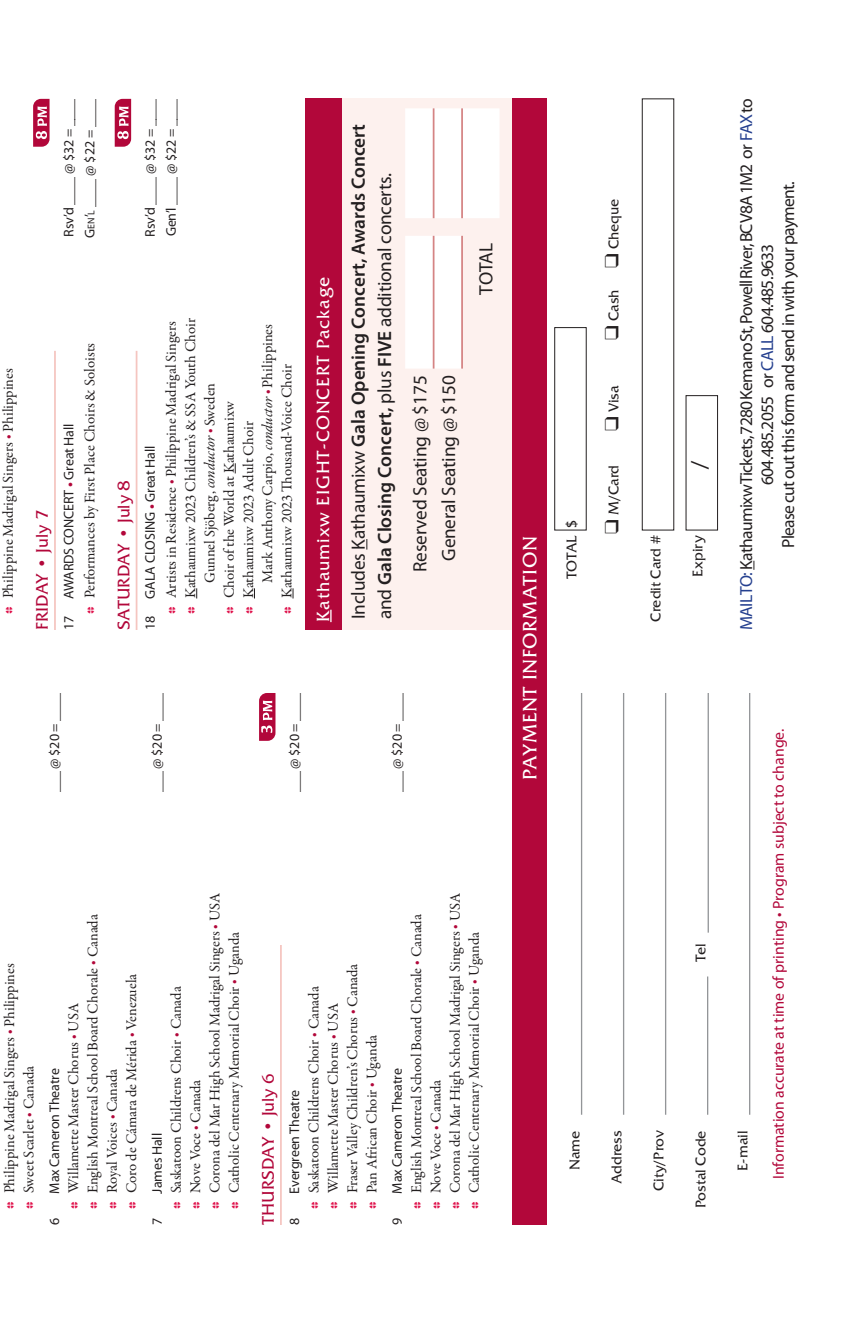
<style>
.page{position:relative;width:851px;height:1323px;background:#fff}
.page>*{position:absolute;margin:0;border:0;box-sizing:border-box;transform-origin:0 0}
.t1{font:21px "Friz Quadrata Std";color:#231f20}
.t2{font:600 19.25px/26.2px "Myriad Pro";color:#231f20}
.t3{font:19.25px/28.3px "Myriad Pro";letter-spacing:-.01em;color:#231f20;text-align:center}
.t4{font:19.25px "Friz Quadrata Std";letter-spacing:.025em;color:#fff}
.t5{font:17.5px/21px "Myriad Pro";letter-spacing:-.04em;color:#231f20;text-align:center}
.t6{font:17.5px "Friz Quadrata Std";letter-spacing:.05em;color:#fff}
.t7{font:16.62px "Friz Quadrata Std";color:#b2073a}
.t8{font:16.62px "Friz Quadrata Std";letter-spacing:-.02em;color:#b2073a}
.t9{font:15.75px "Myriad Pro";color:#b2073a}
.t10{font:14.88px/19.2px "Garamond Premr Pro";letter-spacing:-.005em;color:#231f20}
.t11{font:14px "Myriad Pro";letter-spacing:-.01em;color:#231f20}
.t12{font:14px "Friz Quadrata Std";color:#231f20}
.t13{font:14px "Myriad Pro";color:#231f20}
.s1{font-size:9.8px}
.s2{font-family:"Golden Cockerel Init Orn ITC";font-size:10.5px;color:#df134c}
.s3{font-size:10.5px;color:#b2073a}
.s4{font-size:17.5px;color:#b2073a}
.s5{font-style:italic}
.s6{font-weight:400}
.s7{color:#25408f}
</style>
<div class="page">
<div style="left:316px;top:98px;width:213px;height:532px;background:#fdf1ee"></div>
<div style="left:685px;top:395px;width:33px;height:136px;border:1px solid #231f20"></div>
<div style="left:641px;top:98px;width:33px;height:433px;border:1px solid #231f20"></div>
<div style="left:554px;top:327px;width:32px;height:204px;border:1px solid #231f20"></div>
<div style="left:512px;top:99px;width:34px;height:1126px;background:#b2073a"></div>
<hr style="left:581px;top:693px;width:1px;height:422px;background:#939598">
<hr style="left:623px;top:693px;width:1px;height:422px;background:#939598">
<hr style="left:665px;top:693px;width:1px;height:422px;background:#939598">
<hr style="left:707px;top:976px;width:1px;height:139px;background:#939598">
<hr style="left:707px;top:693px;width:1px;height:240px;background:#939598">
<hr style="left:749px;top:693px;width:1px;height:422px;background:#939598">
<svg style="left:405px;top:108px;width:94px;height:261px"></svg>
<hr style="left:432px;top:108px;width:2px;height:110px;background:#d58484">
<hr style="left:461px;top:108px;width:2px;height:110px;background:#d58484">
<hr style="left:461px;top:236px;width:2px;height:133px;background:#d58484">
<hr style="left:432px;top:236px;width:2px;height:133px;background:#d58484">
<hr style="left:280px;top:945px;width:2px;height:280px;background:#f5c5c0">
<svg style="left:259px;top:693px;width:16px;height:48px"></svg>
<hr style="left:54px;top:351px;width:2px;height:279px;background:#f5c5c0">
<hr style="left:136px;top:351px;width:1px;height:279px;background:#f5c5c0">
<svg style="left:33px;top:99px;width:17px;height:48px"></svg>
<svg style="left:115px;top:99px;width:16px;height:48px"></svg>
<div style="left:305px;top:99px;width:36px;height:531px;background:#b2073a"></div>
<svg style="left:330px;top:610px;width:1px;height:12px"></svg>
<p class="t11" style="left:61px;top:237px;width:139px;rotate:-90deg">Rsv’d ____ @ $32 = ____</p>
<p class="t13" style="left:82px;top:238px;width:140px;rotate:-90deg">G<span class="s1">en</span>’<span class="s1">l</span> ____ @ $22 = ____</p>
<p class="t11" style="left:143px;top:237px;width:139px;rotate:-90deg">Rsv’d ____ @ $32 = ____</p>
<p class="t11" style="left:164px;top:236px;width:139px;rotate:-90deg">Gen’l ____ @ $22 = ____</p>
<p class="t10" style="left:-1px;top:614px;width:248px;rotate:-90deg"><span class="s2">%</span> Philippine Madrigal Singers <span class="s3">•</span> Philippines</p>
<p class="t7" style="left:32px;top:630px;width:122px;rotate:-90deg">FRIDAY • July 7</p>
<p class="t11" style="left:61px;top:630px;width:208px;rotate:-90deg">17 AWARDS CONCERT <span class="s4">•</span> Great Hall</p>
<p class="t10" style="left:80px;top:614px;width:273px;rotate:-90deg"><span class="s2">%</span> Performances by First Place Choirs &amp; Soloists</p>
<p class="t8" style="left:113px;top:630px;width:151px;rotate:-90deg">SATURDAY • July 8</p>
<p class="t11" style="left:143px;top:630px;width:186px;rotate:-90deg">18 GALA CLOSING <span class="s4">•</span> Great Hall</p>
<p class="t10" style="left:181px;top:614px;width:297px;rotate:-90deg"><span class="s2">%</span> Kathaumixw 2023 Children’s &amp; SSA Youth Choir</p>
<p class="t10" style="left:162px;top:614px;width:295px;rotate:-90deg"><span class="s2">%</span> Artists in Residence <span class="s3">•</span> Philippine Madrigal Singers</p>
<p class="t10" style="left:200px;top:583px;width:201px;rotate:-90deg">Gunnel Sjöberg, <span class="s5">conductor</span> <span class="s3">•</span> Sweden</p>
<p class="t10" style="left:220px;top:614px;width:215px;rotate:-90deg"><span class="s2">%</span> Choir of the World at Kathaumixw</p>
<p class="t10" style="left:258px;top:583px;width:260px;rotate:-90deg">Mark Anthony Carpio, <span class="s5">conductor</span> <span class="s3">•</span> Philippines</p>
<p class="t10" style="left:277px;top:614px;width:251px;rotate:-90deg"><span class="s2">%</span> Kathaumixw 2023 Thousand-Voice Choir</p>
<p class="t10" style="left:239px;top:614px;width:194px;rotate:-90deg"><span class="s2">%</span> Kathaumixw 2023 Adult Choir</p>
<p class="t6" style="left:312px;top:622px;width:347px;rotate:-90deg">Kathaumixw EIGHT-CONCERT Package</p>
<p class="t2" style="left:345px;top:619px;width:497px;rotate:-90deg"><span class="s6">Includes Kathaumixw</span> Gala Opening Concert, Awards Concert <span class="s6">and</span> Gala Closing Concert, <span class="s6">plus</span> FIVE <span class="s6">additional concerts.</span></p>
<p class="t3" style="left:406px;top:572px;width:198px;rotate:-90deg">Reserved Seating @ $175<br>General Seating @ $150</p>
<p class="t3" style="left:472px;top:295px;width:53px;rotate:-90deg">TOTAL</p>
<p class="t11" style="left:47px;top:792px;width:100px;rotate:-90deg">___ @ $20 = ____</p>
<p class="t11" style="left:149px;top:792px;width:100px;rotate:-90deg">___ @ $20 = ____</p>
<p class="t11" style="left:287px;top:792px;width:100px;rotate:-90deg">___ @ $20 = ____</p>
<p class="t11" style="left:389px;top:792px;width:100px;rotate:-90deg">___ @ $20 = ____</p>
<p class="t10" style="left:0;top:1209px;width:248px;rotate:-90deg"><span class="s2">%</span> Philippine Madrigal Singers <span class="s3">•</span> Philippines <span class="s2">%</span> Sweet Scarlet <span class="s3">•</span> Canada</p>
<p class="t11" style="left:47px;top:1194px;width:127px;rotate:-90deg">Max Cameron Theatre</p>
<p class="t11" style="left:47px;top:1225px;width:9px;rotate:-90deg">6</p>
<p class="t10" style="left:64px;top:1209px;width:296px;rotate:-90deg"><span class="s2">%</span> Willamette Master Chorus <span class="s3">•</span> USA<br><span class="s2">%</span> English Montreal School Board Chorale <span class="s3">•</span> Canada <span class="s2">%</span> Royal Voices <span class="s3">•</span> Canada<br><span class="s2">%</span> Coro de Cámara de Mérida <span class="s3">•</span> Venezuela</p>
<p class="t11" style="left:149px;top:1194px;width:62px;rotate:-90deg">James Hall</p>
<p class="t11" style="left:149px;top:1225px;width:9px;rotate:-90deg">7</p>
<p class="t10" style="left:167px;top:1209px;width:318px;rotate:-90deg"><span class="s2">%</span> Saskatoon Childrens Choir <span class="s3">•</span> Canada<br><span class="s2">%</span> Nove Voce <span class="s3">•</span> Canada<br><span class="s2">%</span> Corona del Mar High School Madrigal Singers <span class="s3">•</span> USA <span class="s2">%</span> Catholic Centenary Memorial Choir <span class="s3">•</span> Uganda</p>
<p class="t7" style="left:258px;top:1225px;width:153px;rotate:-90deg">THURSDAY • July 6</p>
<p class="t10" style="left:304px;top:1209px;width:247px;rotate:-90deg"><span class="s2">%</span> Saskatoon Childrens Choir <span class="s3">•</span> Canada<br><span class="s2">%</span> Willamette Master Chorus <span class="s3">•</span> USA<br><span class="s2">%</span> Fraser Valley Children’s Chorus <span class="s3">•</span> Canada <span class="s2">%</span> Pan African Choir <span class="s3">•</span> Uganda</p>
<p class="t11" style="left:287px;top:1194px;width:105px;rotate:-90deg">Evergreen Theatre</p>
<p class="t11" style="left:287px;top:1225px;width:9px;rotate:-90deg">8</p>
<p class="t11" style="left:389px;top:1194px;width:127px;rotate:-90deg">Max Cameron Theatre</p>
<p class="t11" style="left:389px;top:1225px;width:9px;rotate:-90deg">9</p>
<p class="t10" style="left:407px;top:1209px;width:318px;rotate:-90deg"><span class="s2">%</span> English Montreal School Board Chorale <span class="s3">•</span> Canada<br><span class="s2">%</span> Nove Voce <span class="s3">•</span> Canada<br><span class="s2">%</span> Corona del Mar High School Madrigal Singers <span class="s3">•</span> USA <span class="s2">%</span> Catholic Centenary Memorial Choir <span class="s3">•</span> Uganda</p>
<p class="t4" style="left:518px;top:780px;width:245px;rotate:-90deg">PAYMENT INFORMATION</p>
<p class="t12" style="left:563px;top:579px;width:61px;rotate:-90deg">TOTAL $</p>
<p class="t12" style="left:605px;top:340px;width:142px;rotate:-90deg">❑ Cash ❑ Cheque</p>
<p class="t12" style="left:605px;top:430px;width:47px;rotate:-90deg">❑ Visa</p>
<p class="t12" style="left:605px;top:534px;width:70px;rotate:-90deg">❑ M/Card</p>
<h1 class="t1" style="left:685px;top:469px;width:11px;rotate:-90deg">/</h1>
<p class="t12" style="left:647px;top:622px;width:88px;rotate:-90deg">Credit Card #</p>
<p class="t12" style="left:689px;top:577px;width:43px;rotate:-90deg">Expiry</p>
<p class="t12" style="left:691px;top:962px;width:20px;rotate:-90deg">Tel</p>
<p class="t12" style="left:565px;top:1170px;width:41px;rotate:-90deg">Name</p>
<p class="t12" style="left:607px;top:1184px;width:55px;rotate:-90deg">Address</p>
<p class="t12" style="left:649px;top:1191px;width:62px;rotate:-90deg">City/Prov</p>
<p class="t12" style="left:691px;top:1208px;width:79px;rotate:-90deg">Postal Code</p>
<p class="t5" style="left:736px;top:630px;width:533px;rotate:-90deg"><span class="s7">MAIL TO:</span> Kathaumixw Tickets, 7280 Kemano St, Powell River, BC V8A 1M2 or <span class="s7">FAX</span> to<br>604.485.2055 or <span class="s7">CALL</span> 604.485.9633<br>Please cut out this form and send in with your payment.</p>
<p class="t12" style="left:733px;top:1171px;width:42px;rotate:-90deg">E-mail</p>
<p class="t9" style="left:769px;top:1179px;width:452px;rotate:-90deg">Information accurate at time of printing • Program subject to change.</p>
</div>
